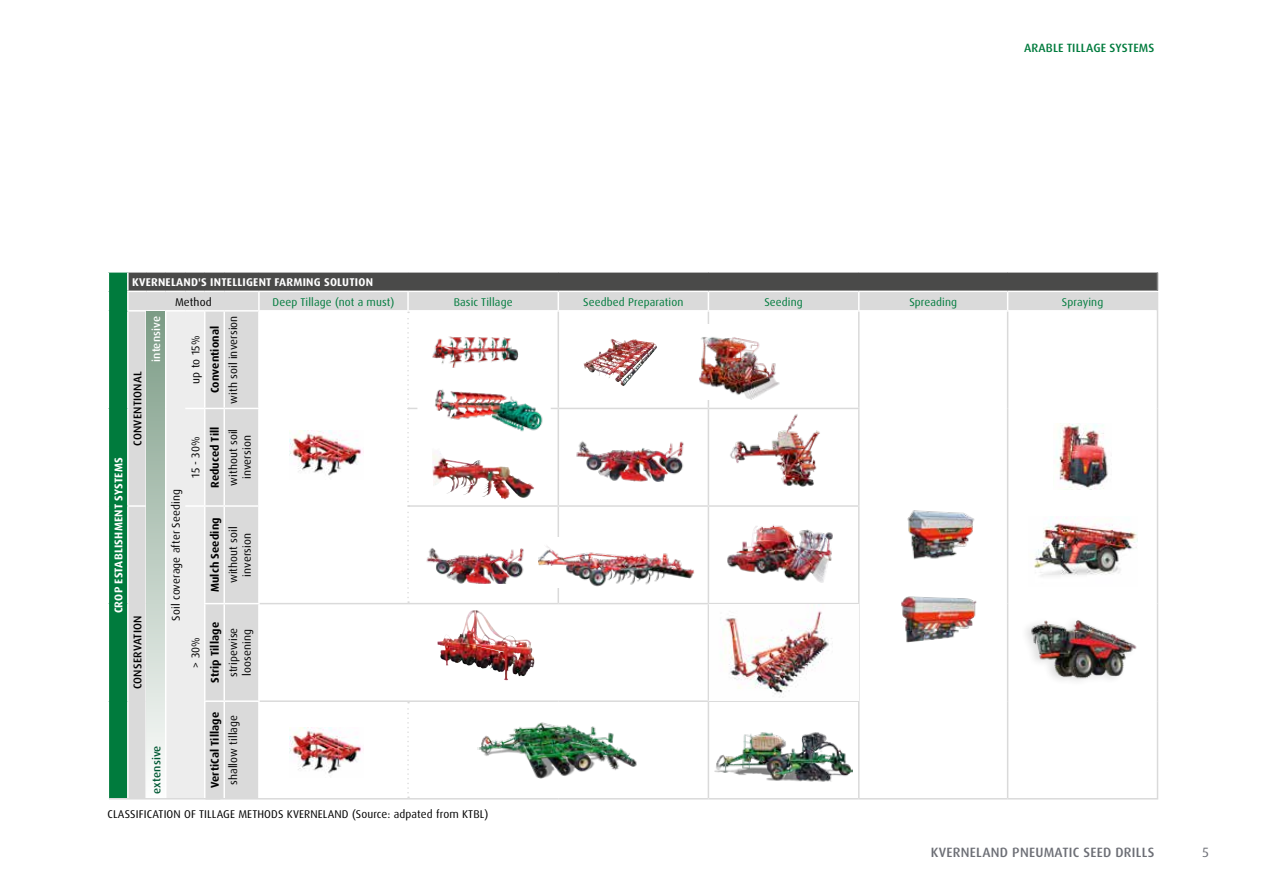
<style>
.page{position:relative;width:1263px;height:893px;background:#fff}
.page>*{position:absolute;margin:0;border:0;box-sizing:border-box;transform-origin:0 0}
.t1{font:500 13.5px "Dax Pro";letter-spacing:.02em;color:#6d6f76}
.t2{font:13.5px "Dax Pro";color:#6d6f76}
.t3{font:500 12px "Dax Pro";letter-spacing:.01em;color:#007b3d}
.t4{font:11.25px/13.5px "Dax Pro";letter-spacing:.01em;color:#000;text-align:center}
.t5{font:11.25px "Dax Pro";letter-spacing:.01em;color:#007b3d}
.t6{font:700 11.25px "Dax Pro";letter-spacing:.02em;color:#fff}
.t7{font:700 11.25px "Dax Pro";letter-spacing:.01em;color:#000}
.t8{font:500 11.25px "Dax Pro";letter-spacing:.02em;color:#000}
.t9{font:500 11.25px "Dax Pro";letter-spacing:.01em;color:#fff}
.t10{font:500 11.25px "Dax Pro";letter-spacing:.01em;color:#005833}
</style>
<div class="page">
<div style="left:128px;top:272px;width:1029px;height:19px;background:#4a4a49"></div>
<svg style="left:224px;top:292px;width:933px;height:506px"></svg>
<hr style="left:224px;top:271px;width:35px;height:2px;background:#fff">
<hr style="left:259px;top:271px;width:149px;height:2px;background:#fff">
<hr style="left:408px;top:271px;width:150px;height:2px;background:#fff">
<hr style="left:558px;top:271px;width:150px;height:2px;background:#fff">
<hr style="left:708px;top:271px;width:151px;height:2px;background:#fff">
<hr style="left:859px;top:271px;width:149px;height:2px;background:#fff">
<hr style="left:1008px;top:271px;width:150px;height:2px;background:#fff">
<svg style="left:258px;top:292px;width:2px;height:18px"></svg>
<svg style="left:557px;top:292px;width:2px;height:18px"></svg>
<svg style="left:708px;top:292px;width:1px;height:18px"></svg>
<svg style="left:858px;top:292px;width:1px;height:18px"></svg>
<svg style="left:1007px;top:292px;width:1px;height:18px"></svg>
<hr style="left:224px;top:310px;width:35px;height:2px;background:#fff">
<hr style="left:223px;top:312px;width:2px;height:96px;background:#fff">
<hr style="left:259px;top:310px;width:149px;height:2px;background:#fff">
<hr style="left:258px;top:312px;width:2px;height:96px;background:#fff">
<hr style="left:408px;top:310px;width:150px;height:2px;background:#fff">
<hr style="left:558px;top:310px;width:150px;height:2px;background:#fff">
<hr style="left:708px;top:310px;width:151px;height:2px;background:#fff">
<hr style="left:859px;top:310px;width:149px;height:2px;background:#fff">
<hr style="left:1008px;top:310px;width:149px;height:2px;background:#fff">
<hr style="left:224px;top:408px;width:36px;height:1px;background:#fff">
<hr style="left:223px;top:409px;width:2px;height:96px;background:#fff">
<hr style="left:258px;top:409px;width:2px;height:96px;background:#fff">
<hr style="left:224px;top:505px;width:36px;height:2px;background:#fff">
<hr style="left:223px;top:507px;width:2px;height:96px;background:#fff">
<hr style="left:258px;top:507px;width:2px;height:96px;background:#fff">
<hr style="left:224px;top:603px;width:36px;height:1px;background:#fff">
<hr style="left:223px;top:604px;width:2px;height:96px;background:#fff">
<hr style="left:258px;top:604px;width:2px;height:96px;background:#fff">
<hr style="left:224px;top:700px;width:36px;height:2px;background:#fff">
<hr style="left:223px;top:702px;width:2px;height:96px;background:#fff">
<hr style="left:258px;top:702px;width:2px;height:96px;background:#fff">
<svg style="left:407px;top:292px;width:2px;height:311px"></svg>
<svg style="left:407px;top:702px;width:2px;height:96px"></svg>
<hr style="left:557px;top:312px;width:2px;height:96px;background:#dadada">
<hr style="left:708px;top:312px;width:1px;height:96px;background:#dadada">
<hr style="left:858px;top:312px;width:1px;height:96px;background:#dadada">
<hr style="left:1007px;top:312px;width:1px;height:96px;background:#dadada">
<hr style="left:409px;top:408px;width:149px;height:1px;background:#dadada">
<hr style="left:558px;top:408px;width:150px;height:1px;background:#dadada">
<hr style="left:557px;top:409px;width:2px;height:96px;background:#dadada">
<hr style="left:708px;top:408px;width:151px;height:1px;background:#dadada">
<hr style="left:708px;top:409px;width:1px;height:96px;background:#dadada">
<hr style="left:858px;top:409px;width:1px;height:96px;background:#dadada">
<hr style="left:1007px;top:408px;width:1px;height:98px;background:#dadada">
<hr style="left:409px;top:505px;width:149px;height:2px;background:#dadada">
<hr style="left:558px;top:505px;width:150px;height:2px;background:#dadada">
<hr style="left:557px;top:507px;width:2px;height:96px;background:#dadada">
<hr style="left:708px;top:505px;width:151px;height:2px;background:#dadada">
<hr style="left:708px;top:507px;width:1px;height:96px;background:#dadada">
<hr style="left:858px;top:507px;width:1px;height:96px;background:#dadada">
<hr style="left:1007px;top:506px;width:1px;height:98px;background:#dadada">
<hr style="left:260px;top:603px;width:148px;height:1px;background:#dadada">
<hr style="left:408px;top:603px;width:150px;height:1px;background:#dadada">
<hr style="left:558px;top:603px;width:150px;height:1px;background:#dadada">
<hr style="left:708px;top:603px;width:151px;height:1px;background:#dadada">
<hr style="left:708px;top:604px;width:1px;height:96px;background:#dadada">
<hr style="left:858px;top:604px;width:1px;height:96px;background:#dadada">
<hr style="left:1007px;top:604px;width:1px;height:97px;background:#dadada">
<hr style="left:260px;top:700px;width:148px;height:2px;background:#dadada">
<hr style="left:408px;top:700px;width:150px;height:2px;background:#dadada">
<hr style="left:558px;top:700px;width:150px;height:2px;background:#dadada">
<hr style="left:708px;top:700px;width:151px;height:2px;background:#dadada">
<hr style="left:708px;top:702px;width:1px;height:96px;background:#dadada">
<hr style="left:858px;top:702px;width:1px;height:96px;background:#dadada">
<hr style="left:1007px;top:701px;width:1px;height:97px;background:#dadada">
<svg style="left:108px;top:272px;width:116px;height:527px;background:#b7cdc2"></svg>
<hr style="left:224px;top:798px;width:35px;height:1px;background:#dadada">
<hr style="left:259px;top:798px;width:149px;height:1px;background:#dadada">
<hr style="left:408px;top:798px;width:150px;height:1px;background:#dadada">
<hr style="left:558px;top:798px;width:150px;height:1px;background:#dadada">
<hr style="left:708px;top:798px;width:151px;height:1px;background:#dadada">
<hr style="left:859px;top:798px;width:149px;height:1px;background:#dadada">
<hr style="left:1008px;top:798px;width:150px;height:1px;background:#dadada">
<hr style="left:1157px;top:311px;width:1px;height:97px;background:#dadada">
<hr style="left:1157px;top:408px;width:1px;height:98px;background:#dadada">
<hr style="left:1157px;top:506px;width:1px;height:98px;background:#dadada">
<hr style="left:1157px;top:604px;width:1px;height:97px;background:#dadada">
<hr style="left:1157px;top:701px;width:1px;height:97px;background:#dadada">
<svg style="left:1157px;top:273px;width:1px;height:38px"></svg>
<img style="left:289px;top:431px;width:74px;height:49px">
<img style="left:414px;top:312px;width:131px;height:71px">
<img style="left:583px;top:339px;width:30px;height:37px">
<img style="left:880px;top:506px;width:106px;height:58px">
<img style="left:865px;top:573px;width:132px;height:92px">
<img style="left:1053px;top:424px;width:59px;height:66px">
<img style="left:1028px;top:517px;width:109px;height:69px">
<div style="left:1009px;top:599px;width:146px;height:101px;background:#fff"></div>
<img style="left:1026px;top:598px;width:112px;height:83px">
<img style="left:432px;top:448px;width:44px;height:46px">
<img style="left:570px;top:414px;width:124px;height:91px">
<img style="left:717px;top:409px;width:111px;height:81px">
<img style="left:421px;top:522px;width:111px;height:62px">
<div style="left:719px;top:518px;width:129px;height:66px;background:#fff"></div>
<img style="left:727px;top:524px;width:106px;height:59px">
<div style="left:377px;top:610px;width:213px;height:71px;background:#fff"></div>
<img style="left:437px;top:610px;width:73px;height:70px">
<img style="left:709px;top:604px;width:149px;height:96px">
<img style="left:289px;top:728px;width:74px;height:49px">
<div style="left:477px;top:710px;width:163px;height:69px;background:#fff"></div>
<img style="left:478px;top:722px;width:159px;height:57px">
<img style="left:713px;top:729px;width:139px;height:57px">
<div style="left:146px;top:312px;width:19px;height:486px;background:linear-gradient(to bottom,#7c9b85,#fdfdfd)"></div>
<div style="left:663px;top:325px;width:142px;height:75px;background:#fff"></div>
<img style="left:699px;top:337px;width:81px;height:63px">
<img style="left:420px;top:383px;width:128px;height:50px">
<div style="left:534px;top:537px;width:163px;height:51px;background:#fff"></div>
<img style="left:539px;top:546px;width:156px;height:41px">
<hr style="left:109px;top:798px;width:111px;height:1px;background:#dadada">
<p class="t3" style="left:1024px;top:40px;width:132px">ARABLE TILLAGE SYSTEMS</p>
<p class="t6" style="left:132px;top:275px;width:242px">KVERNELAND'S INTELLIGENT FARMING SOLUTION</p>
<p class="t4" style="left:175px;top:295px;width:38px">Method</p>
<p class="t5" style="left:273px;top:294px;width:123px">Deep Tillage (not a must)</p>
<p class="t5" style="left:454px;top:294px;width:60px">Basic Tillage</p>
<p class="t5" style="left:583px;top:294px;width:102px">Seedbed Preparation</p>
<p class="t5" style="left:764px;top:294px;width:40px">Seeding</p>
<p class="t5" style="left:909px;top:294px;width:49px">Spreading</p>
<p class="t5" style="left:1062px;top:294px;width:43px">Spraying</p>
<p class="t4" style="left:189px;top:383px;width:49px;rotate:-90deg">up to 15%</p>
<p class="t7" style="left:208px;top:393px;width:69px;rotate:-90deg">Conventional</p>
<p class="t4" style="left:227px;top:404px;width:90px;rotate:-90deg">with soil inversion</p>
<p class="t4" style="left:189px;top:478px;width:43px;rotate:-90deg">15 - 30%</p>
<p class="t7" style="left:208px;top:488px;width:63px;rotate:-90deg">Reduced Till</p>
<p class="t4" style="left:227px;top:486px;width:58px;rotate:-90deg">without soil inversion</p>
<p class="t9" style="left:149px;top:362px;width:47px;rotate:-90deg">intensive</p>
<p class="t8" style="left:130px;top:446px;width:76px;rotate:-90deg">CONVENTIONAL</p>
<p class="t6" style="left:111px;top:613px;width:158px;rotate:-90deg">CROP ESTABLISHMENT SYSTEMS</p>
<p class="t4" style="left:169px;top:620px;width:133px;rotate:-90deg">Soil coverage after Seeding</p>
<p class="t7" style="left:208px;top:592px;width:76px;rotate:-90deg">Mulch Seeding</p>
<p class="t4" style="left:227px;top:583px;width:58px;rotate:-90deg">without soil inversion</p>
<p class="t7" style="left:208px;top:683px;width:62px;rotate:-90deg">Strip Tillage</p>
<p class="t4" style="left:227px;top:677px;width:51px;text-align:left;rotate:-90deg">stripewise loosening</p>
<p class="t7" style="left:208px;top:788px;width:78px;rotate:-90deg">VertiCal Tillage</p>
<p class="t4" style="left:227px;top:785px;width:72px;rotate:-90deg">shallow tillage</p>
<p class="t4" style="left:108px;top:807px;width:382px">CLASSIFICATION OF TILLAGE METHODS KVERNELAND (Source: adpated from KTBL)</p>
<p class="t8" style="left:130px;top:689px;width:75px;rotate:-90deg">CONSERVATION</p>
<p class="t4" style="left:189px;top:668px;width:32px;rotate:-90deg">&gt; 30%</p>
<p class="t10" style="left:149px;top:794px;width:50px;rotate:-90deg">extensive</p>
<p class="t1" style="left:931px;top:843px;width:225px">KVERNELAND PNEUMATIC SEED DRILLS</p>
<p class="t2" style="left:1202px;top:843px;width:8px">5</p>
</div>
